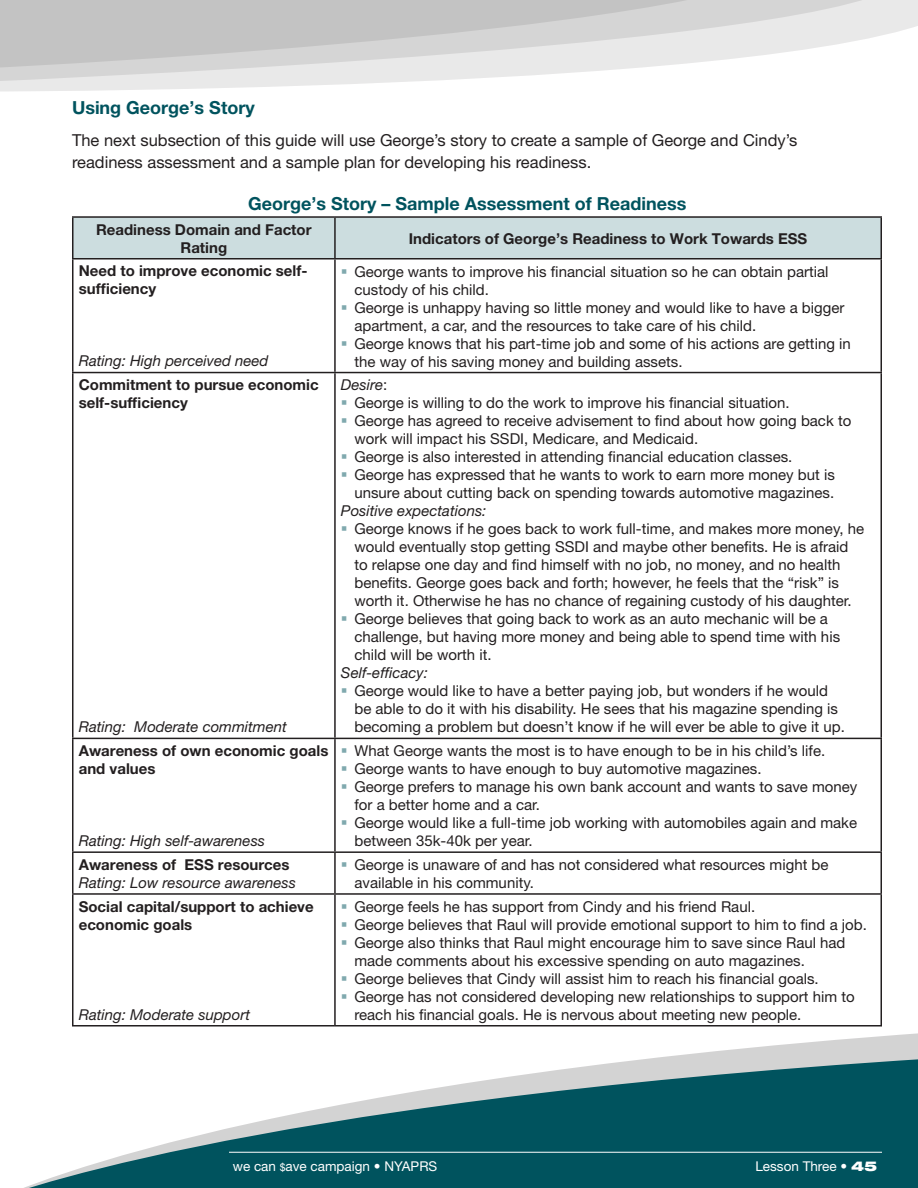
<style>
.page{position:relative;width:918px;height:1188px;background:#fff}
.page>*{position:absolute;margin:0;border:0;box-sizing:border-box;transform-origin:0 0}
.t1{font:700 18px "Helvetica Neue";color:#00535e}
.t2{font:16.5px/22.5px "Helvetica Neue";color:#231f20}
.t3{font:15px/18px "Helvetica Neue";color:#231f20}
.t4{font:700 15px/18px "Helvetica Neue";color:#231f20}
.t5{font:italic 15px "Helvetica Neue";color:#231f20}
.t6{font:13.5px "Helvetica Neue";color:#fff}
.s1{font-style:italic}
.s2{font-size:10.5px}
.s3{font-weight:900;font-stretch:expanded}
</style>
<div class="page">
<svg style="left:647px;top:1033px;width:271px;height:26px;fill:#d3d3d3"></svg>
<svg style="left:24px;top:1059px;width:894px;height:129px;fill:#00535e"></svg>
<svg style="left:0;top:0;width:918px;height:92px"></svg>
<svg style="left:0;top:0;width:906px;height:81px;fill:#e9e9e9"></svg>
<svg style="left:0;top:0;width:812px;height:68px;background:#d1d1d1"></svg>
<div style="left:74px;top:218px;width:806px;height:40px;background:#ccdddf"></div>
<svg style="left:74px;top:371px;width:806px;height:369px"></svg>
<hr style="left:72px;top:216px;width:263px;height:2px;background:#231f20">
<hr style="left:72px;top:218px;width:2px;height:40px;background:#231f20">
<hr style="left:335px;top:216px;width:547px;height:2px;background:#231f20">
<hr style="left:334px;top:218px;width:2px;height:40px;background:#231f20">
<hr style="left:880px;top:218px;width:2px;height:40px;background:#231f20">
<hr style="left:72px;top:258px;width:263px;height:2px;background:#231f20">
<hr style="left:72px;top:260px;width:2px;height:112px;background:#231f20">
<hr style="left:335px;top:258px;width:547px;height:2px;background:#231f20">
<hr style="left:334px;top:260px;width:2px;height:112px;background:#231f20">
<hr style="left:880px;top:260px;width:2px;height:112px;background:#231f20">
<hr style="left:72px;top:372px;width:263px;height:1px;background:#231f20">
<hr style="left:72px;top:373px;width:2px;height:365px;background:#231f20">
<hr style="left:335px;top:372px;width:547px;height:1px;background:#231f20">
<hr style="left:334px;top:373px;width:2px;height:365px;background:#231f20">
<hr style="left:880px;top:373px;width:2px;height:365px;background:#231f20">
<hr style="left:72px;top:738px;width:263px;height:1px;background:#231f20">
<hr style="left:72px;top:739px;width:2px;height:112px;background:#231f20">
<hr style="left:335px;top:738px;width:547px;height:1px;background:#231f20">
<hr style="left:334px;top:739px;width:2px;height:112px;background:#231f20">
<hr style="left:880px;top:739px;width:2px;height:112px;background:#231f20">
<hr style="left:72px;top:851px;width:263px;height:2px;background:#231f20">
<hr style="left:72px;top:853px;width:2px;height:40px;background:#231f20">
<hr style="left:335px;top:851px;width:547px;height:2px;background:#231f20">
<hr style="left:334px;top:853px;width:2px;height:40px;background:#231f20">
<hr style="left:880px;top:853px;width:2px;height:40px;background:#231f20">
<hr style="left:72px;top:893px;width:263px;height:2px;background:#231f20">
<hr style="left:72px;top:895px;width:2px;height:130px;background:#231f20">
<hr style="left:335px;top:893px;width:547px;height:2px;background:#231f20">
<hr style="left:334px;top:895px;width:2px;height:130px;background:#231f20">
<hr style="left:880px;top:895px;width:2px;height:130px;background:#231f20">
<hr style="left:72px;top:1025px;width:263px;height:2px;background:#231f20">
<hr style="left:335px;top:1025px;width:547px;height:2px;background:#231f20">
<hr style="left:229px;top:1152px;width:653px;height:1px;background:#fff">
<svg style="left:342px;top:401px;width:21px;height:8px"></svg>
<svg style="left:342px;top:419px;width:21px;height:8px"></svg>
<svg style="left:342px;top:455px;width:21px;height:8px"></svg>
<svg style="left:342px;top:473px;width:21px;height:8px"></svg>
<svg style="left:342px;top:527px;width:21px;height:8px"></svg>
<svg style="left:342px;top:617px;width:21px;height:8px"></svg>
<svg style="left:342px;top:689px;width:21px;height:8px"></svg>
<p class="t1" style="left:72px;top:97px;width:184px">Using George’s Story</p>
<p class="t2" style="left:72px;top:128px;width:727px">The next subsection of this guide will use George’s story to create a sample of George and Cindy’s readiness assessment and a sample plan for developing his readiness.</p>
<p class="t1" style="left:248px;top:193px;width:440px">George’s Story – Sample Assessment of Readiness</p>
<p class="t4" style="left:96px;top:220px;width:217px;text-align:center">Readiness Domain and Factor<br>Rating</p>
<p class="t4" style="left:409px;top:229px;width:400px">Indicators of George’s Readiness to Work Towards ESS</p>
<p class="t4" style="left:79px;top:262px;width:230px">Need to improve economic self&shy;sufficiency</p>
<p class="t3" style="left:354px;top:262px;width:498px">George wants to improve his financial situation so he can obtain partial custody of his child.<br>George is unhappy having so little money and would like to have a bigger apartment, a car, and the resources to take care of his child.<br>George knows that his part-time job and some of his actions are getting in the way of his saving money and building assets.</p>
<p class="t5" style="left:79px;top:352px;width:191px">Rating: High perceived need</p>
<p class="t4" style="left:79px;top:376px;width:241px">Commitment to pursue economic self-sufficiency</p>
<p class="t5" style="left:79px;top:718px;width:210px">Rating: Moderate commitment</p>
<p class="t4" style="left:79px;top:741px;width:251px">Awareness of own economic goals and values</p>
<p class="t5" style="left:79px;top:832px;width:188px">Rating: High self-awareness</p>
<p class="t4" style="left:79px;top:855px;width:212px">Awareness of ESS resources</p>
<p class="t5" style="left:79px;top:874px;width:219px">Rating: Low resource awareness</p>
<p class="t4" style="left:79px;top:897px;width:236px">Social capital/support to achieve economic goals</p>
<p class="t5" style="left:79px;top:1005px;width:173px">Rating: Moderate support</p>
<p class="t3" style="left:354px;top:376px;width:498px;text-indent:-13px"><span class="s1">Desire</span>:<br>George is willing to do the work to improve his financial situation.<br>George has agreed to receive advisement to find about how going back to work will impact his SSDI, Medicare, and Medicaid.<br>George is also interested in attending financial education classes.<br>George has expressed that he wants to work to earn more money but is unsure about cutting back on spending towards automotive magazines.</p>
<p class="t5" style="left:341px;top:502px;width:147px">Positive expectations:</p>
<p class="t3" style="left:354px;top:520px;width:511px">George knows if he goes back to work full-time, and makes more money, he would eventually stop getting SSDI and maybe other benefits. He is afraid to relapse one day and find himself with no job, no money, and no health benefits. George goes back and forth; however, he feels that the “risk” is worth it. Otherwise he has no chance of regaining custody of his daughter.<br>George believes that going back to work as an auto mechanic will be a challenge, but having more money and being able to spend time with his child will be worth it.</p>
<p class="t5" style="left:341px;top:664px;width:88px">Self-efficacy:</p>
<p class="t3" style="left:354px;top:682px;width:492px">George would like to have a better paying job, but wonders if he would be able to do it with his disability. He sees that his magazine spending is becoming a problem but doesn’t know if he will ever be able to give it up.</p>
<p class="t3" style="left:354px;top:742px;width:505px">What George wants the most is to have enough to be in his child’s life.<br>George wants to have enough to buy automotive magazines.<br>George prefers to manage his own bank account and wants to save money for a better home and a car.<br>George would like a full-time job working with automobiles again and make between 35k-40k per year.</p>
<p class="t3" style="left:354px;top:855px;width:476px">George is unaware of and has not considered what resources might be available in his community.</p>
<p class="t3" style="left:354px;top:897px;width:514px">George feels he has support from Cindy and his friend Raul.<br>George believes that Raul will provide emotional support to him to find a job.<br>George also thinks that Raul might encourage him to save since Raul had made comments about his excessive spending on auto magazines.<br>George believes that Cindy will assist him to reach his financial goals.<br>George has not considered developing new relationships to support him to reach his financial goals. He is nervous about meeting new people.</p>
<p class="t6" style="left:233px;top:1158px;width:206px">we can <span class="s2">$</span>ave campaign • NYAPRS</p>
<p class="t6" style="left:755px;top:1158px;width:123px">Lesson Three • <span class="s3">45</span></p>
</div>
